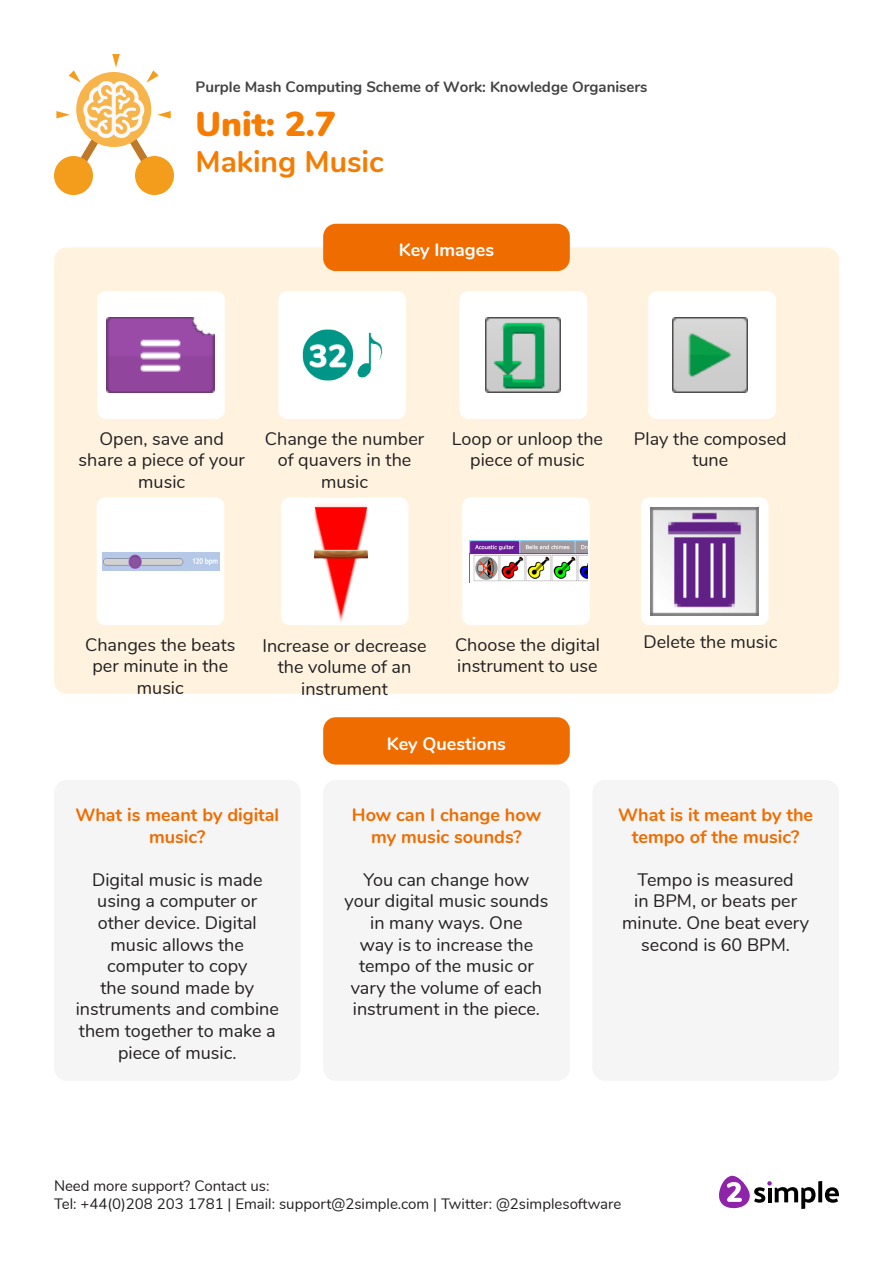
<style>
.page{position:relative;width:893px;height:1263px;background:#fff}
.page>*{position:absolute;margin:0;border:0;box-sizing:border-box;transform-origin:0 0}
.t1{font:900 34.5px "Nunito";color:#f57c00}
.t2{font:700 30px "Nunito";color:#f57c00}
.t3{font:18px/21.6px "Nunito";color:#231f20;text-align:center}
.t4{font:700 18px/21.6px "Nunito";color:#ef6c00;text-align:center}
.t5{font:700 18px "Nunito";color:#fff}
.t6{font:15px/18px "Nunito";color:#231f20}
.t7{font:700 15px "Nunito";color:#424242}
</style>
<div class="page">
<svg style="left:818px;top:1181px;width:4px;height:21px"></svg>
<svg style="left:825px;top:1187px;width:14px;height:16px"></svg>
<svg style="left:719px;top:1176px;width:96px;height:33px"></svg>
<div style="left:54px;top:156px;width:39px;height:39px;background:#f49d1d;border-radius:50%"></div>
<div style="left:135px;top:156px;width:39px;height:39px;background:#f49d1d;border-radius:50%"></div>
<svg style="left:56px;top:54px;width:115px;height:133px"></svg>
<div style="left:54px;top:247px;width:785px;height:447px;background:#fff3e0;border-radius:13px"></div>
<div style="left:323px;top:224px;width:247px;height:47px;background:#ef6c00;border-radius:13px"></div>
<div style="left:323px;top:717px;width:247px;height:47px;background:#ef6c00;border-radius:13px"></div>
<div style="left:592px;top:780px;width:247px;height:301px;background:#f5f5f5;border-radius:13px"></div>
<div style="left:323px;top:780px;width:247px;height:301px;background:#f5f5f5;border-radius:13px"></div>
<div style="left:54px;top:780px;width:247px;height:301px;background:#f5f5f5;border-radius:13px"></div>
<div style="left:97px;top:291px;width:128px;height:128px;background:#fff;border-radius:9px"></div>
<div style="left:278px;top:291px;width:128px;height:128px;background:#fff;border-radius:9px"></div>
<div style="left:460px;top:291px;width:127px;height:128px;background:#fff;border-radius:9px"></div>
<div style="left:648px;top:291px;width:128px;height:128px;background:#fff;border-radius:9px"></div>
<div style="left:97px;top:497px;width:127px;height:128px;background:#fff;border-radius:9px"></div>
<div style="left:281px;top:497px;width:128px;height:128px;background:#fff;border-radius:9px"></div>
<div style="left:462px;top:497px;width:128px;height:128px;background:#fff;border-radius:9px"></div>
<div style="left:641px;top:497px;width:128px;height:128px;background:#fff;border-radius:9px"></div>
<img style="left:106px;top:318px;width:108px;height:75px">
<img style="left:486px;top:318px;width:75px;height:75px">
<img style="left:673px;top:318px;width:75px;height:75px">
<img style="left:651px;top:507px;width:108px;height:108px">
<img style="left:312px;top:497px;width:60px;height:125px">
<img style="left:470px;top:540px;width:117px;height:42px">
<img style="left:102px;top:552px;width:118px;height:18px">
<img style="left:302px;top:329px;width:81px;height:52px">
<p class="t7" style="left:196px;top:76px;width:454px">Purple Mash Computing Scheme of Work: Knowledge Organisers</p>
<p class="t1" style="left:196px;top:98px;width:142px">Unit: 2.7</p>
<p class="t2" style="left:196px;top:139px;width:190px">Making Music</p>
<p class="t5" style="left:399px;top:237px;width:97px">Key Images</p>
<p class="t3" style="left:79px;top:426px;width:168px">Open, save and share a piece of your music</p>
<p class="t3" style="left:265px;top:426px;width:161px">Change the number of quavers in the music</p>
<p class="t3" style="left:452px;top:426px;width:153px">Loop or unloop the piece of music</p>
<p class="t3" style="left:634px;top:426px;width:154px">Play the composed tune</p>
<p class="t3" style="left:85px;top:633px;width:152px">Changes the beats per minute in the music</p>
<p class="t3" style="left:262px;top:633px;width:166px">Increase or decrease the volume of an instrument</p>
<p class="t3" style="left:455px;top:633px;width:146px;text-align:left">Choose the digital instrument to use</p>
<p class="t3" style="left:643px;top:630px;width:135px">Delete the music</p>
<p class="t5" style="left:387px;top:730px;width:121px">Key Questions</p>
<p class="t4" style="left:75px;top:803px;width:205px">What is meant by digital music?</p>
<p class="t3" style="left:76px;top:868px;width:205px">Digital music is made using a computer or other device. Digital music allows the computer to copy<br>the sound made by instruments and combine them together to make a piece of music.</p>
<p class="t4" style="left:352px;top:803px;width:191px">How can I change how my music sounds?</p>
<p class="t3" style="left:345px;top:868px;width:205px">You can change how your digital music sounds in many ways. One<br>way is to increase the tempo of the music or vary the volume of each instrument in the piece.</p>
<p class="t4" style="left:618px;top:803px;width:196px">What is it meant by the tempo of the music?</p>
<p class="t3" style="left:622px;top:868px;width:188px">Tempo is measured<br>in BPM, or beats per minute. One beat every second is 60 BPM.</p>
<p class="t6" style="left:54px;top:1176px;width:569px">Need more support? Contact us:<br>Tel: +44(0)208 203 1781 | Email: support@2simple.com | Twitter: @2simplesoftware</p>
</div>
